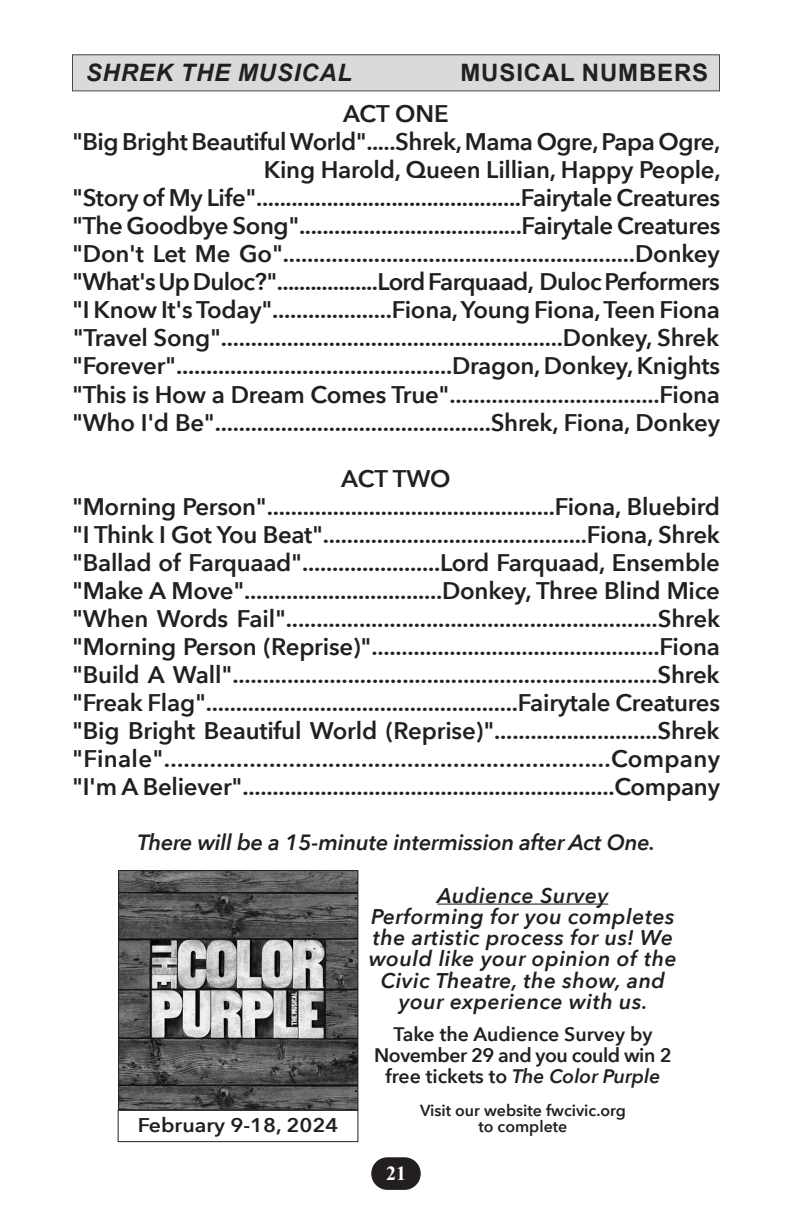
<style>
.page{position:relative;width:792px;height:1224px;background:#fff}
.page>*{position:absolute;margin:0;border:0;box-sizing:border-box;transform-origin:0 0}
.t1{font:600 24px/28px "Avenir Next";letter-spacing:-.01em;color:#231f20;text-align:center}
.t2{font:italic 700 24px "Arial";letter-spacing:.035em;color:#231f20}
.t3{font:700 24px "Arial";letter-spacing:.035em;color:#231f20}
.t4{font:italic 600 22px "Avenir Next";letter-spacing:-.01em;color:#231f20}
.t5{font:italic 600 21.2px/21.2px "Avenir Next";letter-spacing:.025em;color:#231f20;text-align:center}
.t6{font:700 20px "Times New Roman";color:#fff}
.t7{font:600 19.8px "Avenir Next";color:#231f20;scale:1.08 1}
.t8{font:600 19.6px/21.2px "Avenir Next";letter-spacing:-.025em;color:#231f20;text-align:center}
.t9{font:600 16px/16px "Avenir Next";color:#231f20;text-align:center}
.s1{font-style:italic}
</style>
<div class="page">
<div style="left:372px;top:1158px;width:48px;height:31px;background:#231f20;border-radius:15px"></div>
<div style="left:371px;top:1157px;width:50px;height:33px;border:2px solid #231f20;border-radius:15px"></div>
<hr style="left:438px;top:904px;width:170px;height:1px;background:#231f20">
<img style="left:120px;top:872px;width:236px;height:236px">
<div style="left:118px;top:870px;width:240px;height:240px;border:1px solid #231f20"></div>
<div style="left:118px;top:1110px;width:240px;height:32px;border:1px solid #231f20"></div>
<div style="left:72px;top:55px;width:648px;height:36px;background:#d9dadc"></div>
<p class="t2" style="left:86px;top:56px;width:268px">SHREK THE MUSICAL</p>
<p class="t3" style="left:460px;top:56px;width:249px">MUSICAL NUMBERS</p>
<p class="t1" style="left:343px;top:99px;width:107px">ACT ONE</p>
<p class="t1" style="left:72px;top:127px;width:650px">"Big Bright Beautiful World".....Shrek, Mama Ogre, Papa Ogre,</p>
<p class="t1" style="left:264px;top:155px;width:458px">King Harold, Queen Lillian, Happy People,</p>
<p class="t1" style="left:72px;top:183px;width:650px">"Story of My Life".............................................Fairytale Creatures</p>
<p class="t1" style="left:72px;top:211px;width:650px">"The Goodbye Song"......................................Fairytale Creatures</p>
<p class="t1" style="left:72px;top:239px;width:649px">"Don't Let Me Go"..........................................................Donkey</p>
<p class="t1" style="left:72px;top:268px;width:649px">"What's Up Duloc?"..................Lord Farquaad, Duloc Performers</p>
<p class="t1" style="left:72px;top:296px;width:649px">"I Know It's Today"....................Fiona, Young Fiona, Teen Fiona</p>
<p class="t1" style="left:73px;top:324px;width:648px">"Travel Song".........................................................Donkey, Shrek</p>
<p class="t1" style="left:72px;top:352px;width:650px">"Forever"..............................................Dragon, Donkey, Knights</p>
<p class="t1" style="left:72px;top:380px;width:650px">"This is How a Dream Comes True"...................................Fiona</p>
<p class="t1" style="left:72px;top:408px;width:649px">"Who I'd Be"..............................................Shrek, Fiona, Donkey</p>
<p class="t1" style="left:72px;top:464px;width:650px">ACT TWO<br>"Morning Person"................................................Fiona, Bluebird "I Think I Got You Beat"............................................Fiona, Shrek "Ballad of Farquaad".......................Lord Farquaad, Ensemble "Make A Move".................................Donkey, Three Blind Mice "When Words Fail".............................................................Shrek "Morning Person (Reprise)"................................................Fiona "Build A Wall"......................................................................Shrek "Freak Flag"....................................................Fairytale Creatures "Big Bright Beautiful World (Reprise)"...........................Shrek "Finale"....................................................................Company "I'm A Believer"..............................................................Company</p>
<p class="t4" style="left:137px;top:824px;width:519px">There will be a 15-minute intermission after Act One.</p>
<p class="t5" style="left:369px;top:884px;width:309px">Audience Survey<br>Performing for you completes the artistic process for us! We would like your opinion of the<br>Civic Theatre, the show, and your experience with us.</p>
<p class="t7" style="left:138px;top:1108px;width:187px">February 9-18, 2024</p>
<p class="t8" style="left:374px;top:1023px;width:299px">Take the Audience Survey by<br>November 29 and you could win 2 free tickets to <span class="s1">The Color Purple</span></p>
<p class="t6" style="left:386px;top:1159px;width:21px">21</p>
<p class="t9" style="left:420px;top:1102px;width:207px">Visit our website fwcivic.org to complete</p>
</div>
